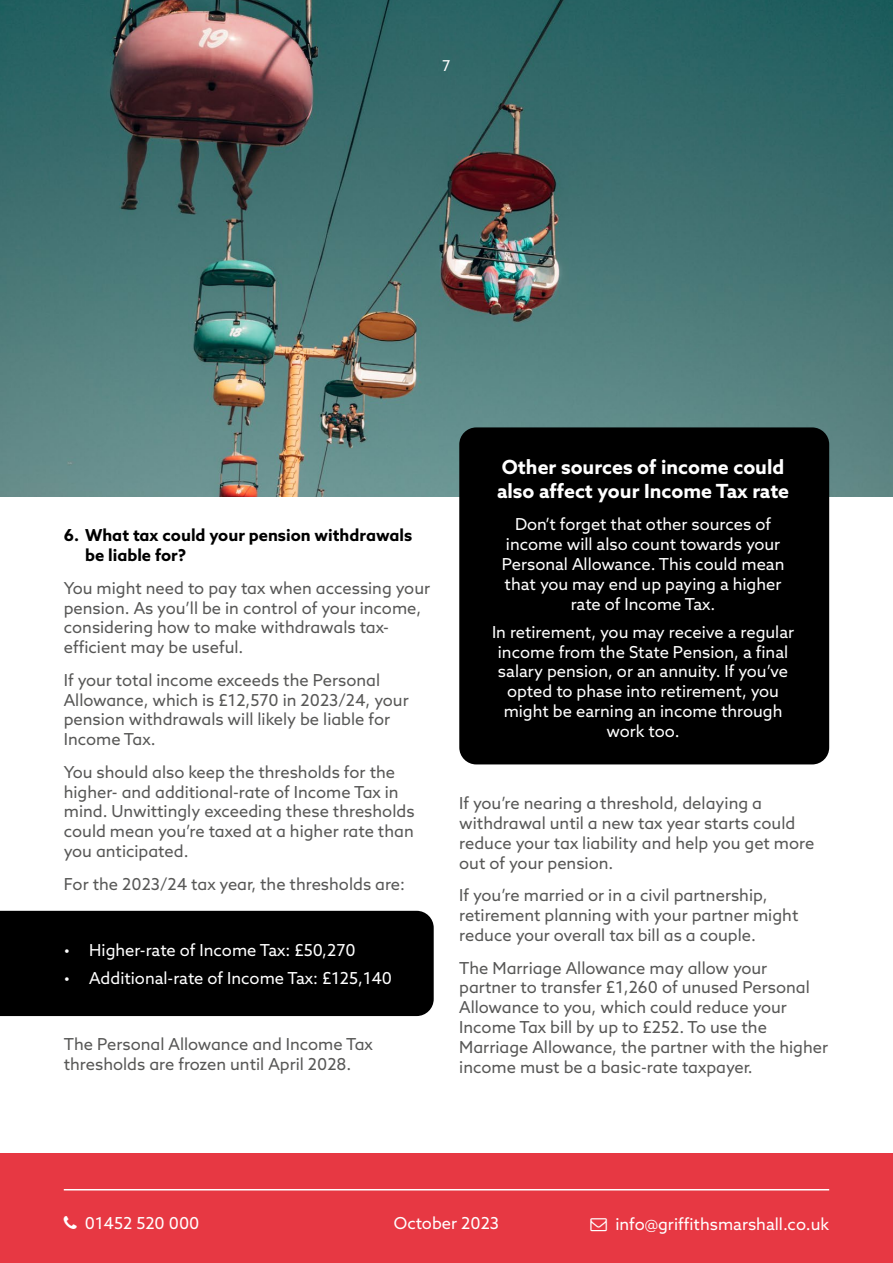
<style>
.page{position:relative;width:893px;height:1263px;background:#fff}
.page>*{position:absolute;margin:0;border:0;box-sizing:border-box;transform-origin:0 0}
.t1{font:700 19.5px/23.4px "Azo Sans";color:#fff}
.t2{font:16.5px/19.8px "Azo Sans";color:#575756}
.t3{font:16.5px/19.8px "Azo Sans";color:#fff;text-align:center}
.t4{font:700 16.5px/19.8px "Azo Sans";color:#000}
.t5{font:15px "Azo Sans";color:#fff}
</style>
<div class="page">
<div style="left:0;top:1153px;width:893px;height:110px;background:#e73843"></div>
<hr style="left:64px;top:1189px;width:765px;height:1px;background:#fff">
<img style="left:0;top:0;width:893px;height:496px">
<div style="left:0;top:911px;width:434px;height:105px;background:#000"></div>
<div style="left:459px;top:427px;width:370px;height:337px;background:#000;border-radius:17px"></div>
<p class="t5" style="left:442px;top:56px;width:10px">7</p>
<p class="t4" style="left:85px;top:525px;width:329px;text-indent:-21px">6. What tax could your pension withdrawals be liable for?</p>
<p class="t2" style="left:64px;top:578px;width:368px">You might need to pay tax when accessing your pension. As you’ll be in control of your income, considering how to make withdrawals tax&shy;efficient may be useful.</p>
<p class="t2" style="left:64px;top:670px;width:346px">If your total income exceeds the Personal Allowance, which is £12,570 in 2023/24, your pension withdrawals will likely be liable for Income Tax.</p>
<p class="t2" style="left:64px;top:762px;width:352px">You should also keep the thresholds for the higher- and additional-rate of Income Tax in mind. Unwittingly exceeding these thresholds could mean you’re taxed at a higher rate than you anticipated.</p>
<p class="t2" style="left:64px;top:873px;width:343px">For the 2023/24 tax year, the thresholds are:</p>
<p class="t3" style="left:64px;top:940px;width:293px">• Higher-rate of Income Tax: £50,270</p>
<p class="t3" style="left:64px;top:968px;width:330px">• Additional-rate of Income Tax: £125,140</p>
<p class="t2" style="left:64px;top:1034px;width:310px">The Personal Allowance and Income Tax thresholds are frozen until April 2028.</p>
<p class="t1" style="left:497px;top:455px;width:294px">Other sources of income could also affect your Income Tax rate</p>
<p class="t3" style="left:502px;top:514px;width:284px">Don’t forget that other sources of income will also count towards your<br>Personal Allowance. This could mean that you may end up paying a higher rate of Income Tax.</p>
<p class="t3" style="left:492px;top:622px;width:304px">In retirement, you may receive a regular income from the State Pension, a final salary pension, or an annuity. If you’ve opted to phase into retirement, you might be earning an income through work too.</p>
<p class="t2" style="left:459px;top:793px;width:357px">If you’re nearing a threshold, delaying a withdrawal until a new tax year starts could reduce your tax liability and help you get more out of your pension.</p>
<p class="t2" style="left:459px;top:885px;width:341px">If you’re married or in a civil partnership, retirement planning with your partner might reduce your overall tax bill as a couple.</p>
<p class="t2" style="left:459px;top:957px;width:370px">The Marriage Allowance may allow your partner to transfer £1,260 of unused Personal Allowance to you, which could reduce your Income Tax bill by up to £252. To use the Marriage Allowance, the partner with the higher income must be a basic-rate taxpayer.</p>
<p class="t3" style="left:394px;top:1213px;width:107px">October 2023</p>
<p class="t3" style="left:85px;top:1213px;width:116px">01452 520 000</p>
<p class="t3" style="left:615px;top:1214px;width:215px">info@griffithsmarshall.co.uk</p>
</div>
